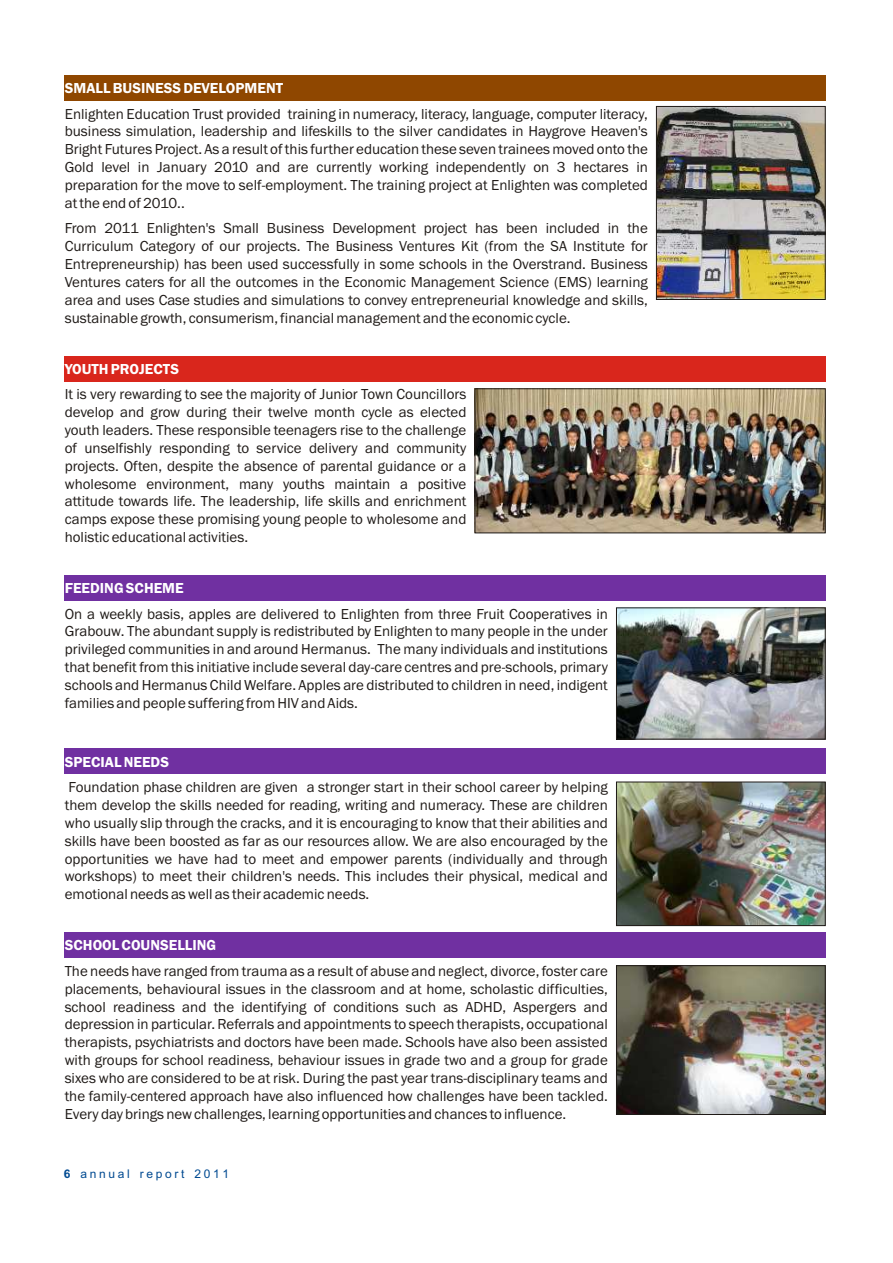
<style>
.page{position:relative;width:893px;height:1263px;background:#fff}
.page>*{position:absolute;margin:0;border:0;box-sizing:border-box;transform-origin:0 0}
.t1{font:15px/17.9px "Franklin Gothic";color:#1f1a17;text-align:justify}
.t2{font:600 15px "Franklin Gothic";color:#fff}
.t3{font:12px "Arial";letter-spacing:.22em;color:#004a91}
.s1{font-weight:700}
</style>
<div class="page">
<div style="left:64px;top:748px;width:761px;height:26px;background:#7030a1"></div>
<div style="left:64px;top:575px;width:761px;height:26px;background:#7030a1"></div>
<div style="left:64px;top:356px;width:761px;height:25px;background:#d9261c"></div>
<div style="left:64px;top:932px;width:761px;height:26px;background:#7030a1"></div>
<div style="left:64px;top:76px;width:761px;height:25px;background:#8f4700"></div>
<img style="left:658px;top:108px;width:166px;height:190px">
<div style="left:656px;top:106px;width:170px;height:194px;border:1px solid #1f1a17"></div>
<img style="left:477px;top:390px;width:347px;height:141px">
<div style="left:475px;top:388px;width:351px;height:145px;border:1px solid #1f1a17"></div>
<img style="left:618px;top:609px;width:206px;height:128px">
<div style="left:616px;top:607px;width:210px;height:132px;border:1px solid #1f1a17"></div>
<img style="left:618px;top:967px;width:206px;height:146px">
<div style="left:616px;top:965px;width:210px;height:150px;border:1px solid #1f1a17"></div>
<img style="left:618px;top:784px;width:206px;height:140px">
<div style="left:616px;top:782px;width:210px;height:144px;border:1px solid #1f1a17"></div>
<p class="t2" style="left:65px;top:83px;width:220px">SMALL BUSINESS DEVELOPMENT</p>
<p class="t1" style="left:65px;top:106px;width:585px">Enlighten Education Trust provided training in numeracy, literacy, language, computer literacy, business simulation, leadership and lifeskills to the silver candidates in Haygrove Heaven's Bright Futures Project. As a result of this further education these seven trainees moved onto the Gold level in January 2010 and are currently working independently on 3 hectares in preparation for the move to self-employment. The training project at Enlighten was completed at the end of 2010..</p>
<p class="t1" style="left:65px;top:221px;width:585px">From 2011 Enlighten's Small Business Development project has been included in the Curriculum Category of our projects. The Business Ventures Kit (from the SA Institute for Entrepreneurship) has been used successfully in some schools in the Overstrand. Business Ventures caters for all the outcomes in the Economic Management Science (EMS) learning area and uses Case studies and simulations to convey entrepreneurial knowledge and skills, sustainable growth, consumerism, financial management and the economic cycle.</p>
<p class="t2" style="left:65px;top:363px;width:116px">YOUTH PROJECTS</p>
<p class="t1" style="left:65px;top:386px;width:403px">It is very rewarding to see the majority of Junior Town Councillors develop and grow during their twelve month cycle as elected youth leaders. These responsible teenagers rise to the challenge of unselfishly responding to service delivery and community projects. Often, despite the absence of parental guidance or a wholesome environment, many youths maintain a positive attitude towards life. The leadership, life skills and enrichment camps expose these promising young people to wholesome and holistic educational activities.</p>
<p class="t2" style="left:65px;top:583px;width:120px">FEEDING SCHEME</p>
<p class="t1" style="left:65px;top:606px;width:545px">On a weekly basis, apples are delivered to Enlighten from three Fruit Cooperatives in Grabouw. The abundant supply is redistributed by Enlighten to many people in the under privileged communities in and around Hermanus. The many individuals and institutions that benefit from this initiative include several day-care centres and pre-schools, primary schools and Hermanus Child Welfare. Apples are distributed to children in need, indigent families and people suffering from HIV and Aids.</p>
<p class="t2" style="left:65px;top:756px;width:106px">SPECIAL NEEDS</p>
<p class="t1" style="left:65px;top:779px;width:545px">Foundation phase children are given a stronger start in their school career by helping them develop the skills needed for reading, writing and numeracy. These are children who usually slip through the cracks, and it is encouraging to know that their abilities and skills have been boosted as far as our resources allow. We are also encouraged by the opportunities we have had to meet and empower parents (individually and through workshops) to meet their children's needs. This includes their physical, medical and emotional needs as well as their academic needs.</p>
<p class="t2" style="left:65px;top:940px;width:153px">SCHOOL COUNSELLING</p>
<p class="t1" style="left:65px;top:963px;width:545px">The needs have ranged from trauma as a result of abuse and neglect, divorce, foster care placements, behavioural issues in the classroom and at home, scholastic difficulties, school readiness and the identifying of conditions such as ADHD, Aspergers and depression in particular. Referrals and appointments to speech therapists, occupational therapists, psychiatrists and doctors have been made. Schools have also been assisted with groups for school readiness, behaviour issues in grade two and a group for grade sixes who are considered to be at risk. During the past year trans-disciplinary teams and the family-centered approach have also influenced how challenges have been tackled.<br>Every day brings new challenges, learning opportunities and chances to influence.</p>
<p class="t3" style="left:64px;top:1169px;width:167px"><span class="s1">6</span> annual report 2011</p>
</div>
